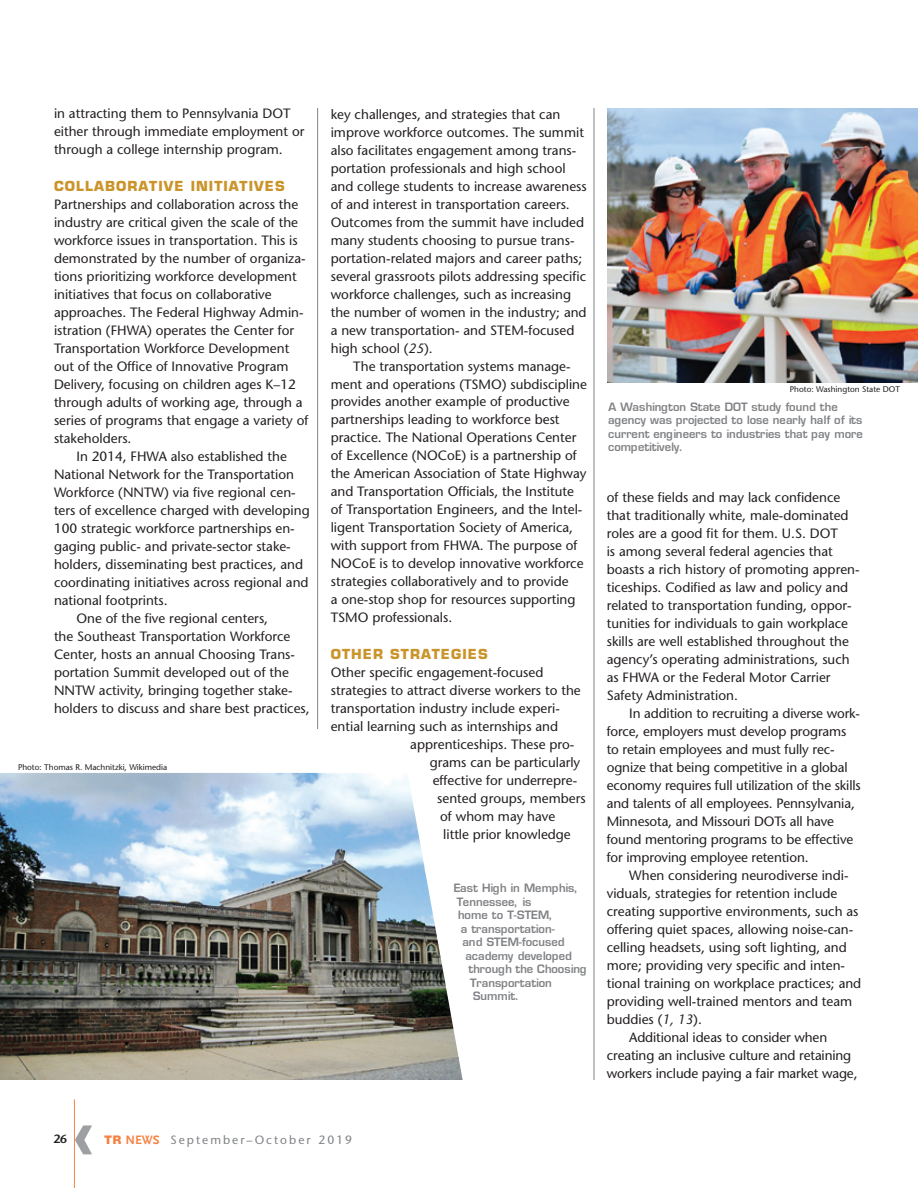
<style>
.page{position:relative;width:918px;height:1188px;background:#fff}
.page>*{position:absolute;margin:0;border:0;box-sizing:border-box;transform-origin:0 0}
.t1{font:700 70.5px "Frutiger";color:#9d9fa2}
.body_text{font:13.5px/18px "Stone Sans";color:#231f20}
._1st_Para{font:13.5px/18px "Stone Sans";color:#231f20}
.B_Head{font:700 13.5px "Eurostile";letter-spacing:.08em;color:#ca942a}
.t2{font:12px "Stone Sans";letter-spacing:.17em;color:#808285}
.t3{font:600 12px "Stone Sans";color:#231f20}
.t4{font:600 11.25px/13.5px "Eurostile";color:#808285}
.Photo_credit{font:8.25px "Stone Sans";color:#231f20}
.Photo_credit-2{font:8.25px "Stone Sans";color:#212121}
.s1{font-style:italic}
.s2{font-family:"Nimbus San Nov D Blac";font-size:12.75px;color:#f58345}
.s3{font-family:"Scala Sans";font-weight:700;font-size:12.75px;color:#f58345}
</style>
<div class="page">
<hr style="left:594px;top:108px;width:1px;height:972px;background:#808285">
<hr style="left:74px;top:1099px;width:1px;height:89px;background:#f58345">
<hr style="left:317px;top:108px;width:1px;height:621px;background:#808285">
<img style="left:0;top:773px;width:463px;height:307px">
<img style="left:608px;top:108px;width:310px;height:274px">
<p class="body_text" style="left:54px;top:105px;width:252px">in attracting them to Pennsylvania DOT either through immediate employment or through a college internship program.</p>
<p class="B_Head" style="left:54px;top:178px;width:232px">COLLABORATIVE INITIATIVES</p>
<p class="_1st_Para" style="left:54px;top:195px;width:256px">Partnerships and collaboration across the industry are critical given the scale of the workforce issues in transportation. This is demonstrated by the number of organiza&shy;tions prioritizing workforce development initiatives that focus on collaborative approaches. The Federal Highway Admin&shy;istration (FHWA) operates the Center for Transportation Workforce Development out of the Office of Innovative Program Delivery, focusing on children ages K–12 through adults of working age, through a series of programs that engage a variety of stakeholders.</p>
<p class="body_text" style="left:54px;top:447px;width:257px;text-indent:23px">In 2014, FHWA also established the National Network for the Transportation Workforce (NNTW) via five regional cen&shy;ters of excellence charged with developing 100 strategic workforce partnerships en&shy;gaging public- and private-sector stake&shy;holders, disseminating best practices, and coordinating initiatives across regional and national footprints.</p>
<p class="body_text" style="left:54px;top:609px;width:257px;text-indent:23px">One of the five regional centers,<br>the Southeast Transportation Workforce Center, hosts an annual Choosing Trans&shy;portation Summit developed out of the NNTW activity, bringing together stake&shy;holders to discuss and share best practices,</p>
<p class="Photo_credit" style="left:18px;top:762px;width:151px">Photo: Thomas R. Machnitzki, Wikimedia</p>
<p class="body_text" style="left:331px;top:105px;width:257px">key challenges, and strategies that can improve workforce outcomes. The summit also facilitates engagement among trans&shy;portation professionals and high school and college students to increase awareness of and interest in transportation careers.<br>Outcomes from the summit have included many students choosing to pursue trans&shy;portation-related majors and career paths; several grassroots pilots addressing specific workforce challenges, such as increasing the number of women in the industry; and a new transportation- and STEM-focused high school (<span class="s1">25</span>).</p>
<p class="body_text" style="left:331px;top:357px;width:258px;text-indent:23px">The transportation systems manage&shy;ment and operations (TSMO) subdiscipline provides another example of productive partnerships leading to workforce best practice. The National Operations Center of Excellence (NOCoE) is a partnership of the American Association of State Highway and Transportation Officials, the Institute of Transportation Engineers, and the Intel&shy;ligent Transportation Society of America, with support from FHWA. The purpose of NOCoE is to develop innovative workforce strategies collaboratively and to provide<br>a one-stop shop for resources supporting TSMO professionals.</p>
<p class="B_Head" style="left:331px;top:646px;width:158px">OTHER STRATEGIES</p>
<p class="_1st_Para" style="left:331px;top:663px;width:214px">Other specific engagement-focused</p>
<p class="_1st_Para" style="left:331px;top:681px;width:251px">strategies to attract diverse workers to the</p>
<p class="_1st_Para" style="left:331px;top:699px;width:231px">transportation industry include experi-</p>
<p class="_1st_Para" style="left:331px;top:717px;width:229px">ential learning such as internships and</p>
<p class="_1st_Para" style="left:410px;top:735px;width:166px">apprenticeships. These pro-</p>
<p class="_1st_Para" style="left:430px;top:753px;width:152px">grams can be particularly</p>
<p class="_1st_Para" style="left:433px;top:771px;width:146px">effective for underrepre-</p>
<p class="_1st_Para" style="left:437px;top:789px;width:150px">sented groups, members</p>
<p class="_1st_Para" style="left:440px;top:807px;width:117px">of whom may have</p>
<p class="_1st_Para" style="left:443px;top:825px;width:129px">little prior knowledge</p>
<p class="t4" style="left:453px;top:881px;width:127px">East High in Memphis,</p>
<p class="t4" style="left:456px;top:894px;width:77px">Tennessee, is</p>
<p class="t4" style="left:457px;top:908px;width:97px">home to T-STEM,</p>
<p class="t4" style="left:460px;top:921px;width:96px">a transportation-</p>
<p class="t4" style="left:462px;top:935px;width:104px">and STEM-focused</p>
<p class="t4" style="left:465px;top:948px;width:108px">academy developed</p>
<p class="t4" style="left:468px;top:962px;width:120px">through the Choosing</p>
<p class="t4" style="left:469px;top:975px;width:84px">Transportation</p>
<p class="t4" style="left:472px;top:989px;width:48px">Summit.</p>
<p class="t3" style="left:53px;top:1131px;width:15px">26</p>
<h1 class="t1" style="left:71px;top:1093px;width:25px">‹</h1>
<p class="t2" style="left:105px;top:1132px;width:249px"><span class="s2">TR</span> <span class="s3">NEWS</span> September–October 2019</p>
<p class="Photo_credit-2" style="left:790px;top:384px;width:112px">Photo: Washington State DOT</p>
<p class="t4" style="left:608px;top:400px;width:256px">A Washington State DOT study found the agency was projected to lose nearly half of its current engineers to industries that pay more competitively.</p>
<p class="_1st_Para" style="left:607px;top:488px;width:254px">of these fields and may lack confidence that traditionally white, male-dominated roles are a good fit for them. U.S. DOT<br>is among several federal agencies that boasts a rich history of promoting appren&shy;ticeships. Codified as law and policy and related to transportation funding, oppor&shy;tunities for individuals to gain workplace skills are well established throughout the agency’s operating administrations, such as FHWA or the Federal Motor Carrier Safety Administration.</p>
<p class="body_text" style="left:607px;top:704px;width:255px;text-indent:22px">In addition to recruiting a diverse work&shy;force, employers must develop programs to retain employees and must fully rec&shy;ognize that being competitive in a global economy requires full utilization of the skills and talents of all employees. Pennsylvania, Minnesota, and Missouri DOTs all have found mentoring programs to be effective for improving employee retention.</p>
<p class="body_text" style="left:607px;top:866px;width:256px;text-indent:23px">When considering neurodiverse indi&shy;viduals, strategies for retention include creating supportive environments, such as offering quiet spaces, allowing noise-can&shy;celling headsets, using soft lighting, and more; providing very specific and inten&shy;tional training on workplace practices; and providing well-trained mentors and team buddies (<span class="s1">1, 13</span>).</p>
<p class="body_text" style="left:607px;top:1028px;width:252px;text-align:center">Additional ideas to consider when<br>creating an inclusive culture and retaining workers include paying a fair market wage,</p>
</div>
